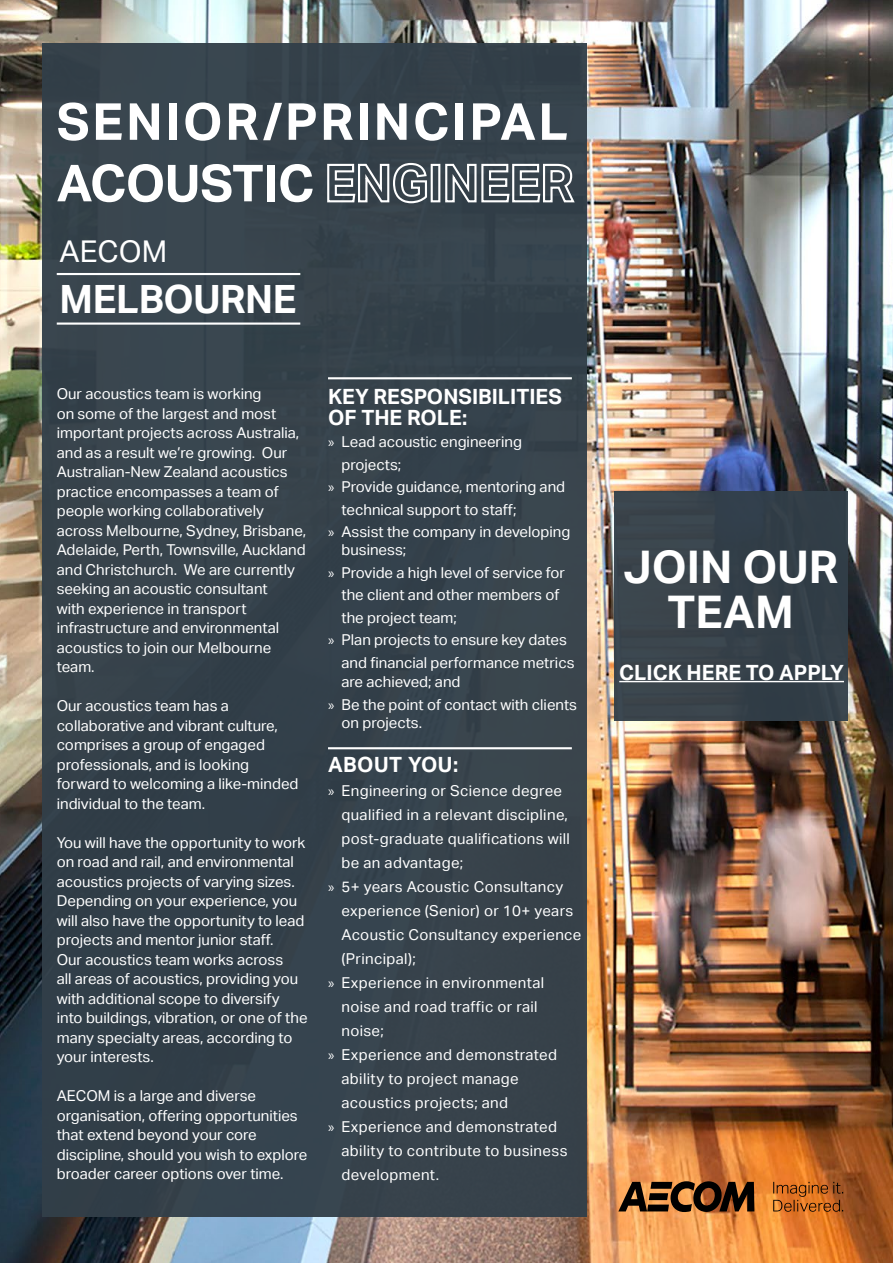
<style>
.page{position:relative;width:893px;height:1263px;background:#fff}
.page>*{position:absolute;margin:0;border:0;box-sizing:border-box;transform-origin:0 0}
.t1{font:700 51px/61.5px "AECOM Sans";letter-spacing:.05em;color:#fff}
.t2{font:700 45px/45px "AECOM Sans";color:#fff;text-align:center}
.t3{font:700 39px "AECOM Sans";letter-spacing:-.01em;color:#fff}
.t4{font:30px "AECOM Sans";color:#fff}
.t5{font:700 21px/21px "AECOM Sans";color:#fff}
.t6{font:700 21px "AECOM Sans";letter-spacing:.025em;color:#fff}
.t7{font:15px/19.5px "AECOM Sans";color:#fff}
.t8{font:15px "AECOM Sans";letter-spacing:.025em;color:#fff}
.s1{font-family:"Myriad Pro"}
</style>
<div class="page">
<img style="left:0;top:0;width:893px;height:1263px">
<div style="left:43px;top:43px;width:544px;height:1173px;background:#323f49"></div>
<svg style="left:327px;top:162px;width:101px;height:42px"></svg>
<div style="left:431px;top:164px;width:9px;height:38px;border:2px solid #fff"></div>
<svg style="left:445px;top:163px;width:130px;height:40px"></svg>
<hr style="left:328px;top:377px;width:244px;height:2px;background:#fff">
<hr style="left:57px;top:273px;width:243px;height:2px;background:#fff">
<hr style="left:57px;top:322px;width:243px;height:3px;background:#fff">
<hr style="left:328px;top:747px;width:244px;height:2px;background:#fff">
<div style="left:614px;top:491px;width:234px;height:230px;background:#323f49"></div>
<hr style="left:619px;top:681px;width:225px;height:1px;background:#fff">
<svg style="left:618px;top:1181px;width:136px;height:31px"></svg>
<svg style="left:773px;top:1182px;width:70px;height:30px"></svg>
<h1 class="t1" style="left:57px;top:91px;width:513px">SENIOR/PRINCIPAL<br>ACOUSTIC</h1>
<h3 class="t4" style="left:60px;top:234px;width:109px">AECOM</h3>
<h3 class="t3" style="left:60px;top:277px;width:238px">MELBOURNE</h3>
<p class="t7" style="left:57px;top:384px;width:251px">Our acoustics team is working<br>on some of the largest and most important projects across Australia, and as a result we’re growing. Our<br>Australian-New Zealand acoustics practice encompasses a team of people working collaboratively across Melbourne, Sydney, Brisbane,<br>Adelaide, Perth, Townsville, Auckland and Christchurch. We are currently seeking an acoustic consultant<br>with experience in transport infrastructure and environmental acoustics to join our Melbourne team.</p>
<p class="t7" style="left:57px;top:696px;width:243px">Our acoustics team has a collaborative and vibrant culture, comprises a group of engaged professionals, and is looking forward to welcoming a like-minded individual to the team.</p>
<p class="t7" style="left:57px;top:833px;width:252px">You will have the opportunity to work on road and rail, and environmental acoustics projects of varying sizes.<br>Depending on your experience, you will also have the opportunity to lead projects and mentor junior staff.<br>Our acoustics team works across<br>all areas of acoustics, providing you with additional scope to diversify into buildings, vibration, or one of the many specialty areas, according to your interests.</p>
<p class="t7" style="left:57px;top:1086px;width:252px">AECOM is a large and diverse organisation, offering opportunities that extend beyond your core discipline, should you wish to explore broader career options over time.</p>
<h3 class="t5" style="left:328px;top:386px;width:236px">KEY RESPONSIBILITIES<br>OF THE ROLE:</h3>
<p class="t7" style="left:328px;top:432px;width:195px"><span class="s1">»</span> Lead acoustic engineering</p>
<p class="t7" style="left:342px;top:455px;width:61px">projects;</p>
<p class="t7" style="left:328px;top:477px;width:239px"><span class="s1">»</span> Provide guidance, mentoring and</p>
<p class="t7" style="left:342px;top:500px;width:176px">technical support to staff;</p>
<p class="t7" style="left:328px;top:522px;width:244px"><span class="s1">»</span> Assist the company in developing</p>
<p class="t7" style="left:342px;top:540px;width:66px">business;</p>
<p class="t7" style="left:328px;top:563px;width:239px"><span class="s1">»</span> Provide a high level of service for</p>
<p class="t7" style="left:342px;top:585px;width:219px">the client and other members of</p>
<p class="t7" style="left:342px;top:608px;width:117px">the project team;</p>
<p class="t7" style="left:328px;top:630px;width:240px"><span class="s1">»</span> Plan projects to ensure key dates</p>
<p class="t7" style="left:342px;top:653px;width:235px">and financial performance metrics</p>
<p class="t7" style="left:328px;top:671px;width:251px;line-height:22.5px;text-indent:14px">are achieved; and<br><span class="s1">»</span> Be the point of contact with clients</p>
<p class="t7" style="left:342px;top:713px;width:82px">on projects.</p>
<h3 class="t6" style="left:328px;top:752px;width:132px">ABOUT YOU:</h3>
<p class="t8" style="left:328px;top:782px;width:236px"><span class="s1">»</span> Engineering or Science degree</p>
<p class="t8" style="left:342px;top:806px;width:228px">qualified in a relevant discipline,</p>
<p class="t8" style="left:342px;top:830px;width:230px">post-graduate qualifications will</p>
<p class="t8" style="left:342px;top:854px;width:123px">be an advantage;</p>
<p class="t8" style="left:328px;top:878px;width:237px"><span class="s1">»</span> 5+ years Acoustic Consultancy</p>
<p class="t8" style="left:342px;top:902px;width:233px">experience (Senior) or 10+ years</p>
<p class="t8" style="left:342px;top:926px;width:241px">Acoustic Consultancy experience</p>
<p class="t8" style="left:342px;top:950px;width:76px">(Principal);</p>
<p class="t8" style="left:328px;top:974px;width:218px"><span class="s1">»</span> Experience in environmental</p>
<p class="t8" style="left:342px;top:998px;width:198px">noise and road traffic or rail</p>
<p class="t7" style="left:342px;top:1021px;width:44px">noise;</p>
<p class="t8" style="left:328px;top:1046px;width:231px"><span class="s1">»</span> Experience and demonstrated</p>
<p class="t8" style="left:342px;top:1070px;width:179px">ability to project manage</p>
<p class="t8" style="left:342px;top:1094px;width:168px">acoustics projects; and</p>
<p class="t8" style="left:328px;top:1118px;width:231px"><span class="s1">»</span> Experience and demonstrated</p>
<p class="t8" style="left:342px;top:1142px;width:227px">ability to contribute to business</p>
<p class="t8" style="left:342px;top:1166px;width:99px">development.</p>
<h2 class="t2" style="left:623px;top:545px;width:217px">JOIN OUR<br>TEAM</h2>
<h3 class="t5" style="left:619px;top:662px;width:226px">CLICK HERE TO APPLY</h3>
</div>
